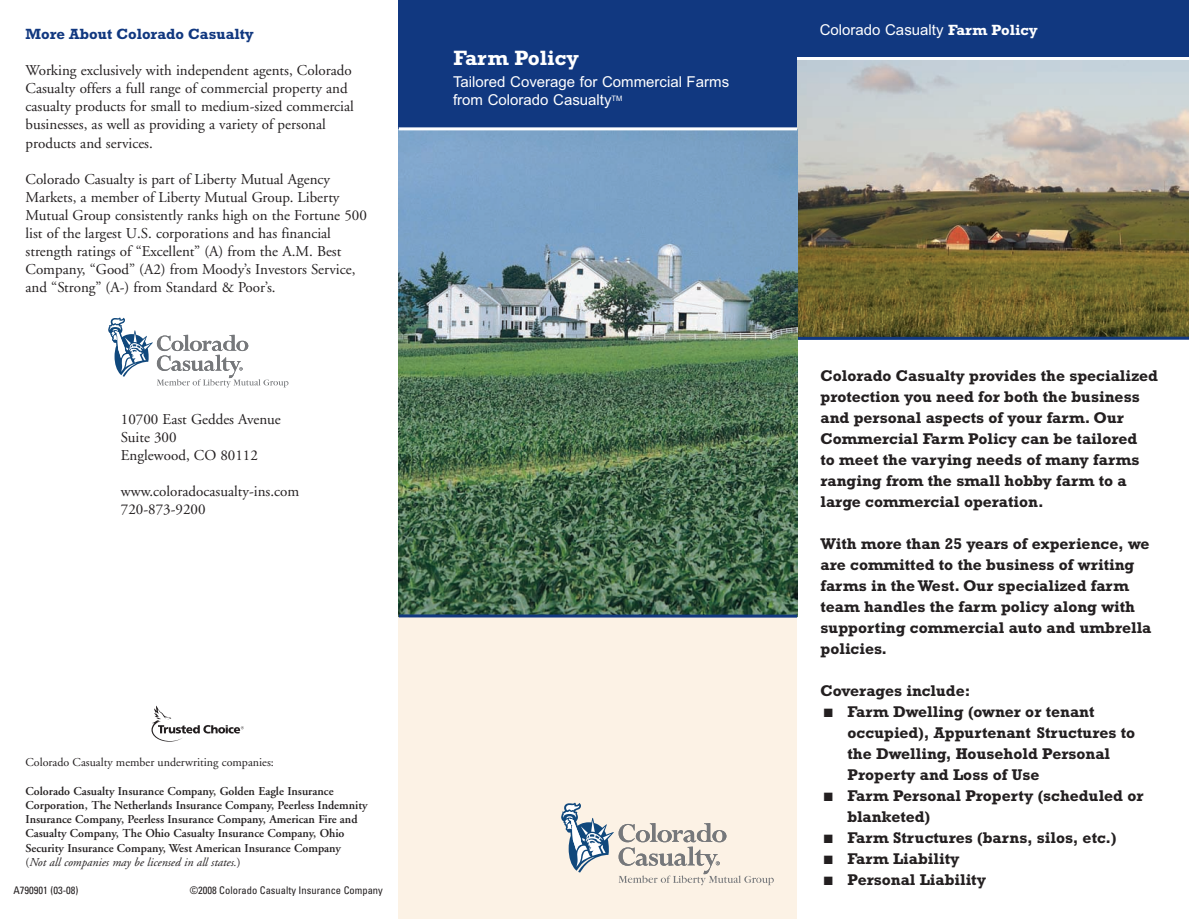
<style>
.page{position:relative;width:1189px;height:919px;background:#fff}
.page>*{position:absolute;margin:0;border:0;box-sizing:border-box;transform-origin:0 0}
.t1{font:700 21px "Rockwell";color:#fff}
.t2{font:700 15.75px/21px "Rockwell";color:#231f20}
.t3{font:15px/18px "Adobe Garamond";color:#231f20}
.t4{font:15px/18px "Arial";color:#fff}
.t5{font:700 15px "Rockwell";color:#113880}
.t6{font:600 12px/14.2px "Adobe Garamond";color:#231f20}
.t7{font:12px "Adobe Garamond";color:#231f20}
.t8{font:condensed 10.5px "Univers";color:#231f20}
.s1{font-family:"Rockwell";font-weight:700}
.s2{font-weight:400}
.s3{font-weight:400;font-style:italic}
</style>
<div class="page">
<div style="left:791px;top:0;width:397px;height:57px;background:#113880"></div>
<img style="left:796px;top:61px;width:392px;height:275px">
<svg style="left:797px;top:336px;width:391px;height:4px"></svg>
<div style="left:398px;top:596px;width:399px;height:322px;background:#fcf2e5"></div>
<div style="left:398px;top:0;width:398px;height:572px;background:#113880"></div>
<img style="left:398px;top:130px;width:399px;height:484px">
<svg style="left:108px;top:317px;width:180px;height:70px"></svg>
<svg style="left:151px;top:705px;width:93px;height:36px"></svg>
<hr style="left:398px;top:614px;width:399px;height:3px;background:#113880">
<hr style="left:398px;top:127px;width:399px;height:3px;background:#fff">
<svg style="left:561px;top:802px;width:212px;height:82px"></svg>
<p class="t5" style="left:26px;top:29px;width:230px">More About Colorado Casualty</p>
<p class="t4" style="left:819px;top:22px;width:219px">Colorado Casualty <span class="s1">Farm Policy</span></p>
<p class="t3" style="left:26px;top:63px;width:330px">Working exclusively with independent agents, Colorado Casualty offers a full range of commercial property and casualty products for small to medium-sized commercial businesses, as well as providing a variety of personal products and services.</p>
<p class="t3" style="left:26px;top:171px;width:343px">Colorado Casualty is part of Liberty Mutual Agency Markets, a member of Liberty Mutual Group. Liberty Mutual Group consistently ranks high on the Fortune 500 list of the largest U.S. corporations and has financial strength ratings of “Excellent” (A) from the A.M. Best Company, “Good” (A2) from Moody’s Investors Service,</p>
<h1 class="t1" style="left:453px;top:50px;width:127px">Farm Policy</h1>
<p class="t4" style="left:453px;top:75px;width:277px">Tailored Coverage for Commercial Farms from Colorado Casualty<sup>TM</sup></p>
<p class="t3" style="left:26px;top:279px;width:251px">and “Strong” (A-) from Standard &amp; Poor’s.</p>
<p class="t3" style="left:121px;top:411px;width:161px">10700 East Geddes Avenue<br>Suite 300<br>Englewood, CO 80112</p>
<p class="t3" style="left:121px;top:483px;width:180px">www.coloradocasualty-ins.com<br>720-873-9200</p>
<p class="t7" style="left:26px;top:757px;width:250px">Colorado Casualty member underwriting companies:</p>
<p class="t6" style="left:26px;top:784px;width:343px">Colorado Casualty Insurance Company, Golden Eagle Insurance Corporation, The Netherlands Insurance Company, Peerless Indemnity Insurance Company, Peerless Insurance Company, American Fire and Casualty Company, The Ohio Casualty Insurance Company, Ohio Security Insurance Company, West American Insurance Company<br><span class="s2">(</span><span class="s3">Not all companies may be licensed in all states.</span><span class="s2">)</span></p>
<p class="t8" style="left:14px;top:885px;width:66px">A790901 (03-08)</p>
<p class="t8" style="left:190px;top:885px;width:194px">©2008 Colorado Casualty Insurance Company</p>
<p class="t2" style="left:820px;top:366px;width:339px">Colorado Casualty provides the specialized protection you need for both the business and personal aspects of your farm. Our Commercial Farm Policy can be tailored<br>to meet the varying needs of many farms ranging from the small hobby farm to a large commercial operation.</p>
<p class="t2" style="left:820px;top:534px;width:332px">With more than 25 years of experience, we are committed to the business of writing farms in the West. Our specialized farm team handles the farm policy along with supporting commercial auto and umbrella policies.</p>
<p class="t2" style="left:820px;top:681px;width:151px">Coverages include:</p>
<p class="t2" style="left:847px;top:702px;width:289px;text-indent:-24px">■ Farm Dwelling (owner or tenant occupied), Appurtenant Structures to the Dwelling, Household Personal<br>Property and Loss of Use</p>
<p class="t2" style="left:847px;top:786px;width:297px;text-indent:-24px">■ Farm Personal Property (scheduled or blanketed)</p>
<p class="t2" style="left:823px;top:828px;width:294px">■ Farm Structures (barns, silos, etc.)</p>
<p class="t2" style="left:823px;top:849px;width:137px">■ Farm Liability</p>
<p class="t2" style="left:823px;top:870px;width:164px">■ Personal Liability</p>
</div>
